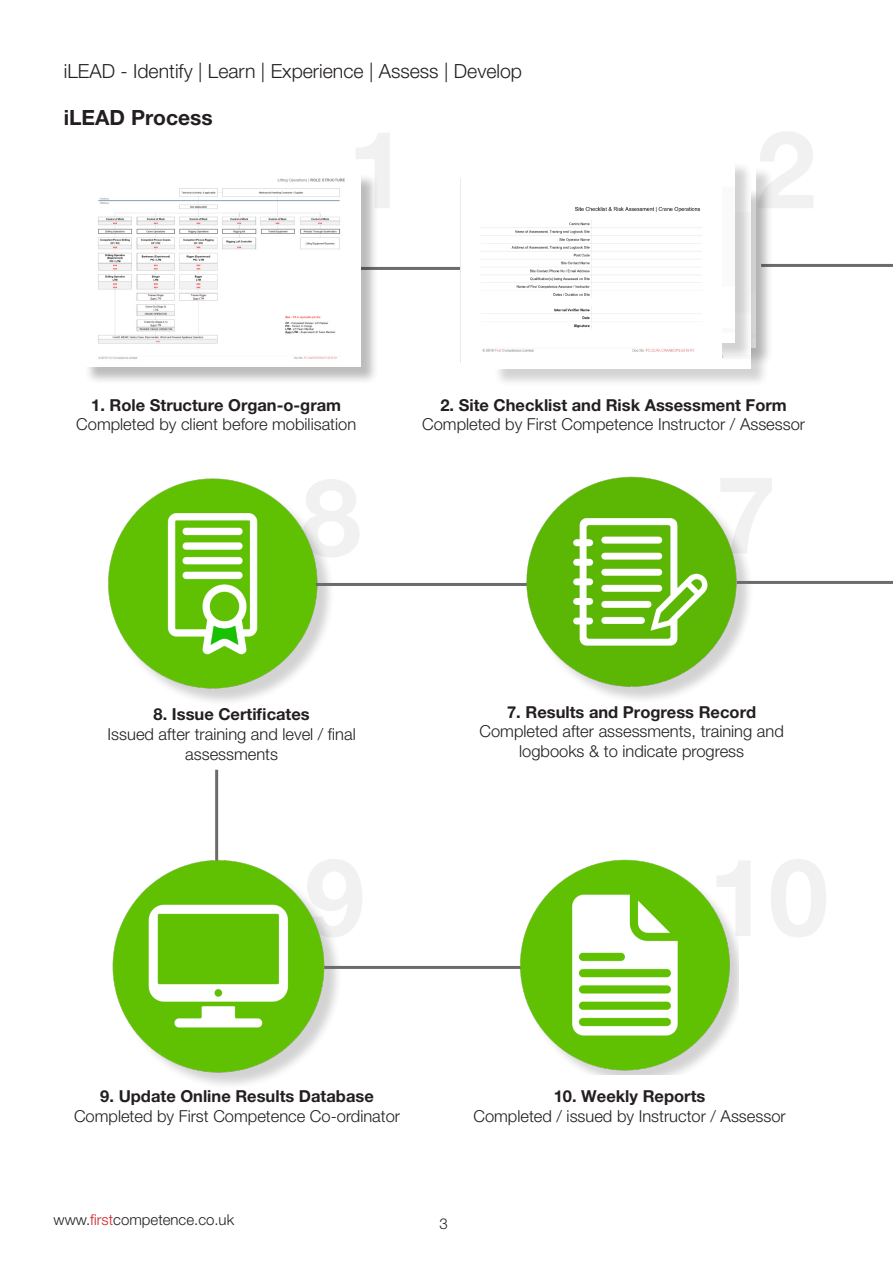
<style>
.page{position:relative;width:893px;height:1263px;background:#fff}
.page>*{position:absolute;margin:0;border:0;box-sizing:border-box;transform-origin:0 0}
.t1{font:700 21px "Helvetica Neue LT Pro";color:#231f20}
.t2{font:300 19.5px "Helvetica Neue LT Pro";color:#231f20}
.t3{font:300 16.5px/19.8px "Helvetica Neue LT Pro";color:#231f20;text-align:center}
.t4{font:700 16.5px "Helvetica Neue LT Pro";color:#231f20}
.t5{font:300 15px "Helvetica Neue LT Pro";color:#231f20}
.s1{font-weight:700}
.s2{color:#d1232a}
</style>
<div class="page">
<div style="left:529px;top:479px;width:226px;height:226px;background:#231f20;opacity:.2"></div>
<img style="left:526px;top:476px;width:214px;height:219px">
<div style="left:111px;top:482px;width:224px;height:224px;background:#231f20;opacity:.2"></div>
<img style="left:108px;top:478px;width:215px;height:213px">
<div style="left:116px;top:863px;width:227px;height:227px;background:#231f20;opacity:.2"></div>
<img style="left:112px;top:859px;width:231px;height:219px">
<hr style="left:345px;top:267px;width:134px;height:3px;background:#6b6b6e">
<hr style="left:761px;top:264px;width:132px;height:3px;background:#6b6b6e">
<hr style="left:737px;top:581px;width:156px;height:3px;background:#6b6b6e">
<hr style="left:316px;top:583px;width:211px;height:3px;background:#6b6b6e">
<hr style="left:215px;top:770px;width:3px;height:91px;background:#6b6b6e">
<hr style="left:324px;top:966px;width:207px;height:3px;background:#6b6b6e">
<img style="left:519px;top:859px;width:220px;height:213px">
<div style="left:499px;top:167px;width:275px;height:199px;background:#231f20;opacity:.2"></div>
<div style="left:494px;top:188px;width:275px;height:199px;background:#231f20;opacity:.2"></div>
<img style="left:494px;top:361px;width:256px;height:8px">
<div style="left:478px;top:162px;width:276px;height:199px;background:#231f20;opacity:.2"></div>
<img style="left:478px;top:162px;width:257px;height:180px">
<div style="left:84px;top:173px;width:295px;height:212px;background:#231f20;opacity:.3"></div>
<img style="left:84px;top:173px;width:276px;height:193px">
<img style="left:460px;top:179px;width:262px;height:183px">
<p class="t2" style="left:64px;top:59px;width:460px">iLEAD - Identify | Learn | Experience | Assess | Develop</p>
<p class="t1" style="left:64px;top:104px;width:150px">iLEAD Process</p>
<p class="t4" style="left:91px;top:395px;width:251px">1. Role Structure Organ-o-gram</p>
<p class="t3" style="left:76px;top:414px;width:281px">Completed by client before mobilisation</p>
<p class="t3" style="left:422px;top:394px;width:384px"><span class="s1">2. Site Checklist and Risk Assessment Form<br></span>Completed by First Competence Instructor / Assessor</p>
<p class="t4" style="left:154px;top:704px;width:158px">8. Issue Certificates</p>
<p class="t3" style="left:108px;top:724px;width:250px">Issued after training and level / final assessments</p>
<p class="t4" style="left:507px;top:701px;width:251px">7. Results and Progress Record</p>
<p class="t3" style="left:479px;top:721px;width:306px">Completed after assessments, training and logbooks &amp; to indicate progress</p>
<p class="t4" style="left:100px;top:1086px;width:275px">9. Update Online Results Database</p>
<p class="t3" style="left:74px;top:1106px;width:328px">Completed by First Competence Co-ordinator</p>
<p class="t4" style="left:554px;top:1086px;width:153px">10. Weekly Reports</p>
<p class="t3" style="left:473px;top:1106px;width:314px">Completed / issued by Instructor / Assessor</p>
<p class="t5" style="left:54px;top:1210px;width:182px">www.<span class="s2">first</span>competence.co.uk</p>
<p class="t5" style="left:440px;top:1214px;width:10px">3</p>
</div>
